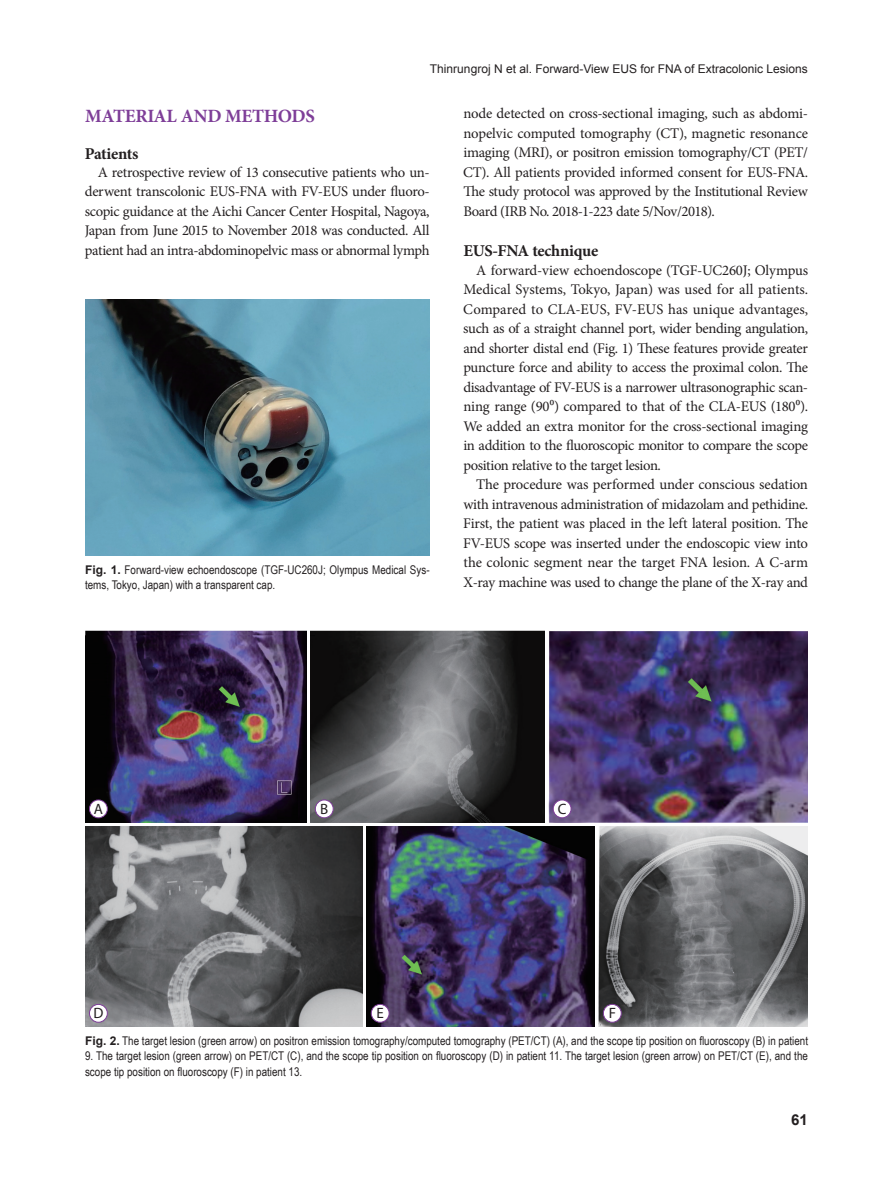
<style>
.page{position:relative;width:893px;height:1191px;background:#fff}
.page>*{position:absolute;margin:0;border:0;box-sizing:border-box;transform-origin:0 0}
.t1{font:700 18.75px "Minion Pro";letter-spacing:-.03em;color:#7e3e98}
.t2{font:700 16.5px "Minion Pro";letter-spacing:-.02em;color:#231f20}
.t3{font:15px "Myriad Pro";color:#231f20}
.t4{font:700 15px "Arial";color:#231f20}
.t5{font:14.7px/19.5px "Minion Pro";letter-spacing:-.03em;color:#231f20;text-align:justify}
.t6{font:12px/15px "Arial Narrow";color:#231f20}
.t7{font:12px "Arial";color:#231f20}
.s1{font-family:"Arial";font-weight:700}
</style>
<div class="page">
<img style="left:85px;top:300px;width:344px;height:255px">
<img style="left:85px;top:631px;width:221px;height:191px">
<img style="left:311px;top:631px;width:233px;height:191px">
<img style="left:549px;top:631px;width:259px;height:191px">
<img style="left:85px;top:826px;width:277px;height:200px">
<img style="left:367px;top:826px;width:227px;height:200px">
<img style="left:599px;top:826px;width:209px;height:200px">
<div style="left:89px;top:800px;width:18px;height:18px;background:#fff;border-radius:50%"></div>
<div style="left:89px;top:799px;width:19px;height:19px;border:1px solid #7e3e98;border-radius:50%"></div>
<div style="left:89px;top:1004px;width:18px;height:18px;background:#fff;border-radius:50%"></div>
<div style="left:89px;top:1004px;width:19px;height:18px;border:1px solid #7e3e98;border-radius:50%"></div>
<div style="left:371px;top:1004px;width:18px;height:18px;background:#fff;border-radius:50%"></div>
<div style="left:371px;top:1004px;width:18px;height:18px;border:1px solid #7e3e98;border-radius:50%"></div>
<div style="left:603px;top:1004px;width:18px;height:18px;background:#fff;border-radius:50%"></div>
<div style="left:603px;top:1004px;width:18px;height:18px;border:1px solid #7e3e98;border-radius:50%"></div>
<div style="left:315px;top:800px;width:18px;height:18px;background:#fff;border-radius:50%"></div>
<div style="left:315px;top:799px;width:18px;height:19px;border:1px solid #7e3e98;border-radius:50%"></div>
<div style="left:553px;top:800px;width:18px;height:18px;background:#fff;border-radius:50%"></div>
<div style="left:553px;top:799px;width:18px;height:19px;border:1px solid #7e3e98;border-radius:50%"></div>
<p class="t7" style="left:430px;top:61px;width:379px">Thinrungroj N et al. Forward-View EUS for FNA of Extracolonic Lesions</p>
<p class="t1" style="left:85px;top:103px;width:29px">MATERIAL</p>
<p class="t1" style="left:181px;top:103px;width:59px">AN D MET</p>
<p class="t1" style="left:264px;top:103px;width:53px">HODS</p>
<p class="t2" style="left:85px;top:142px;width:55px">PATIENTS</p>
<p class="t5" style="left:85px;top:163px;width:346px;text-indent:13px">A retrospective review of 13 consecutive patients who un&shy;derwent transcolonic EUS-FNA with FV-EUS under fluoro&shy;scopic guidance at the Aichi Cancer Center Hospital, Nagoya, Japan from June 2015 to November 2018 was conducted. All patient had an intra-abdominopelvic mass or abnormal lymph</p>
<p class="t6" style="left:85px;top:562px;width:346px"><span class="s1">Fig. 1.</span> Forward-view echoendoscope (TGF-UC260J; Olympus Medical Sys&shy;tems, Tokyo, Japan) with a transparent cap.</p>
<p class="t5" style="left:463px;top:104px;width:346px">node detected on cross-sectional imaging, such as abdomi&shy;nopelvic computed tomography (CT), magnetic resonance imaging (MRI), or positron emission tomography/CT (PET/ CT). All patients provided informed consent for EUS-FNA.<br>The study protocol was approved by the Institutional Review Board (IRB No. 2018-1-223 date 5/Nov/2018).</p>
<p class="t2" style="left:463px;top:239px;width:136px">EUS-FNA TECHNIQUE</p>
<p class="t5" style="left:463px;top:260px;width:346px;text-indent:13px">A forward-view echoendoscope (TGF-UC260J; Olympus Medical Systems, Tokyo, Japan) was used for all patients.<br>Compared to CLA-EUS, FV-EUS has unique advantages, such as of a straight channel port, wider bending angulation, and shorter distal end (Fig. 1) These features provide greater puncture force and ability to access the proximal colon. The disadvantage of FV-EUS is a narrower ultrasonographic scan&shy;ning range (90⁰) compared to that of the CLA-EUS (180⁰).<br>We added an extra monitor for the cross-sectional imaging in addition to the fluoroscopic monitor to compare the scope position relative to the target lesion.</p>
<p class="t5" style="left:463px;top:475px;width:346px;text-indent:13px">The procedure was performed under conscious sedation with intravenous administration of midazolam and pethidine.<br>First, the patient was placed in the left lateral position. The FV-EUS scope was inserted under the endoscopic view into the colonic segment near the target FNA lesion. A C-arm X-ray machine was used to change the plane of the X-ray and</p>
<p class="t3" style="left:94px;top:799px;width:11px">A</p>
<p class="t3" style="left:320px;top:799px;width:10px">B</p>
<p class="t3" style="left:558px;top:799px;width:10px">C</p>
<p class="t3" style="left:93px;top:1004px;width:11px">D</p>
<p class="t3" style="left:376px;top:1004px;width:9px">E</p>
<p class="t3" style="left:609px;top:1004px;width:9px">F</p>
<p class="t6" style="left:85px;top:1033px;width:725px"><span class="s1">Fig. 2.</span> The target lesion (green arrow) on positron emission tomography/computed tomography (PET/CT) (A), and the scope tip position on fluoroscopy (B) in patient</p>
<p class="t6" style="left:85px;top:1048px;width:724px">9. The target lesion (green arrow) on PET/CT (C), and the scope tip position on fluoroscopy (D) in patient 11. The target lesion (green arrow) on PET/CT (E), and the scope tip position on fluoroscopy (F) in patient 13.</p>
<p class="t4" style="left:791px;top:1109px;width:18px">61</p>
</div>
